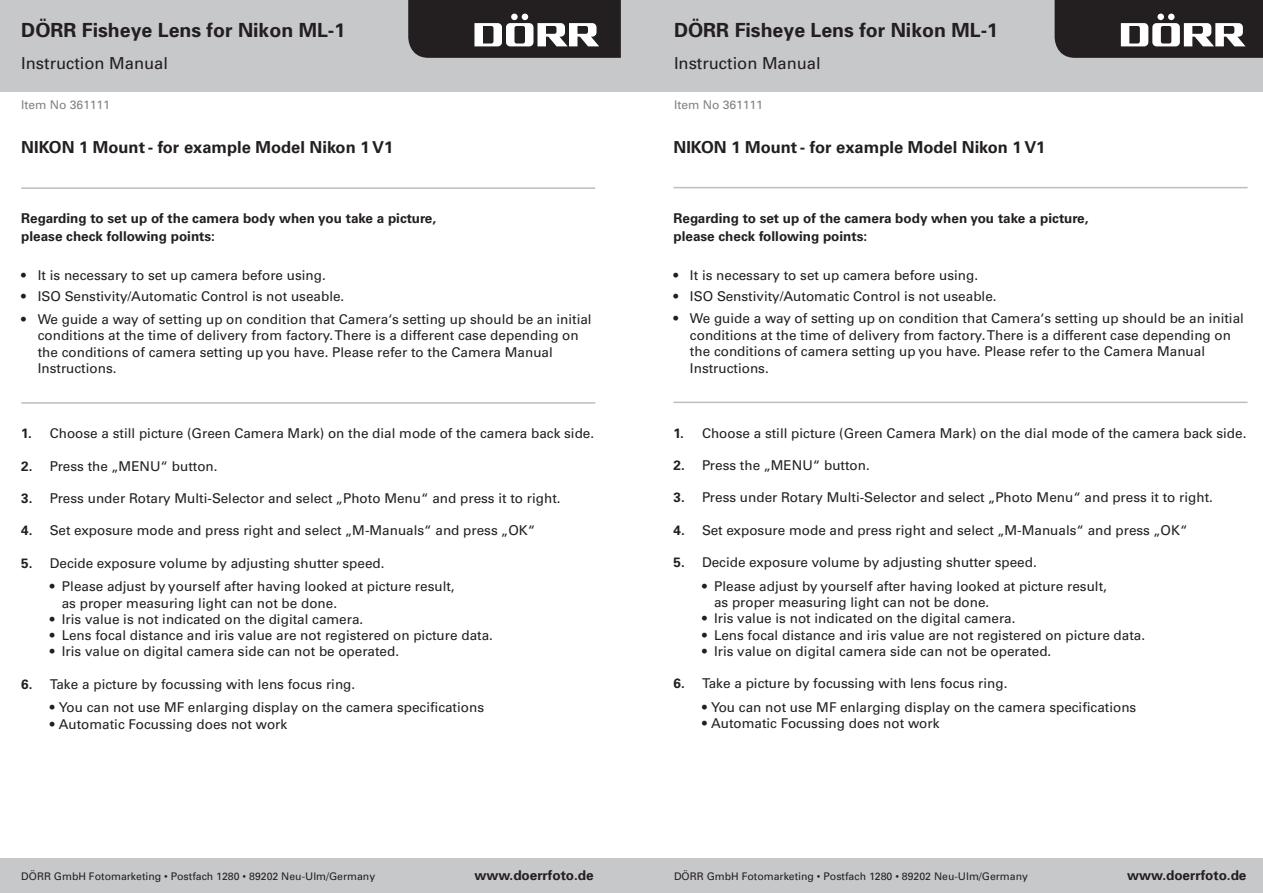
<style>
.page{position:relative;width:1263px;height:893px;background:#fff}
.page>*{position:absolute;margin:0;border:0;box-sizing:border-box;transform-origin:0 0}
.t1{font:700 19.5px "Univers";color:#231f20}
.t2{font:700 16.5px "Univers LTCYR 65";color:#231f20}
.t3{font:16.5px "Univers";color:#231f20}
.t4{font:13.5px/16.5px "Univers LTCYR 55 Roman";color:#231f20}
.t5{font:700 13.5px "Univers LTCYR 65";color:#231f20}
.Subtitel{font:700 13.5px "Univers";color:#231f20}
.t6{font:12px "Univers";color:#808285}
.t7{font:10.5px "Univers";color:#231f20}
.s1{font-family:"Univers LTCYR 65";font-weight:700}
</style>
<div class="page">
<div style="left:0;top:0;width:1263px;height:91px;background:#c7c8ca"></div>
<svg style="left:408px;top:0;width:213px;height:58px;background:#474444"></svg>
<svg style="left:1054px;top:0;width:209px;height:58px;background:#474445"></svg>
<div style="left:0;top:859px;width:1263px;height:34px;background:#c7c8ca"></div>
<hr style="left:21px;top:187px;width:574px;height:2px;background:#bcbdc0">
<hr style="left:21px;top:402px;width:574px;height:2px;background:#bcbdc0">
<hr style="left:673px;top:187px;width:574px;height:1px;background:#bcbdc0">
<hr style="left:673px;top:402px;width:574px;height:1px;background:#bcbdc0">
<p class="t1" style="left:21px;top:18px;width:326px">DÖRR Fisheye Lens for Nikon ML-1</p>
<p class="t3" style="left:21px;top:53px;width:148px">Instruction Manual</p>
<p class="t1" style="left:674px;top:18px;width:326px">DÖRR Fisheye Lens for Nikon ML-1</p>
<p class="t3" style="left:674px;top:53px;width:148px">Instruction Manual</p>
<p class="t6" style="left:21px;top:97px;width:90px">Item No 361111</p>
<p class="t6" style="left:674px;top:97px;width:90px">Item No 361111</p>
<p class="t2" style="left:673px;top:135px;width:373px">NIKON 1 Mount - for example Model Nikon 1 V1</p>
<p class="t2" style="left:21px;top:136px;width:373px">NIKON 1 Mount - for example Model Nikon 1 V1</p>
<p class="t5" style="left:21px;top:209px;width:416px">Regarding to set up of the camera body when you take a picture,</p>
<p class="t5" style="left:21px;top:227px;width:195px">please check following points:</p>
<p class="t4" style="left:21px;top:267px;width:306px">• It is necessary to set up camera before using.</p>
<p class="t4" style="left:21px;top:288px;width:325px">• ISO Senstivity/Automatic Control is not useable.</p>
<p class="t4" style="left:38px;top:310px;width:555px;text-indent:-16px">• We guide a way of setting up on condition that Camera‘s setting up should be an initial conditions at the time of delivery from factory. There is a different case depending on the conditions of camera setting up you have. Please refer to the Camera Manual</p>
<p class="t4" style="left:38px;top:360px;width:80px">Instructions.</p>
<p class="t4" style="left:21px;top:424px;width:574px"><span class="s1">1.</span> Choose a still picture (Green Camera Mark) on the dial mode of the camera back side.</p>
<p class="t4" style="left:21px;top:457px;width:198px"><span class="s1">2.</span> Press the „MENU“ button.</p>
<p class="t4" style="left:21px;top:489px;width:541px"><span class="s1">3.</span> Press under Rotary Multi-Selector and select „Photo Menu“ and press it to right.</p>
<p class="t4" style="left:21px;top:522px;width:516px"><span class="s1">4.</span> Set exposure mode and press right and select „M-Manuals“ and press „OK“</p>
<p class="t4" style="left:21px;top:554px;width:365px"><span class="s1">5.</span> Decide exposure volume by adjusting shutter speed.</p>
<p class="t4" style="left:50px;top:578px;width:406px">• Please adjust by yourself after having looked at picture result,</p>
<p class="t4" style="left:62px;top:594px;width:277px">as proper measuring light can not be done.</p>
<p class="t4" style="left:50px;top:610px;width:315px">• Iris value is not indicated on the digital camera.</p>
<p class="t4" style="left:50px;top:626px;width:445px">• Lens focal distance and iris value are not registered on picture data.</p>
<p class="t4" style="left:50px;top:643px;width:351px">• Iris value on digital camera side can not be operated.</p>
<p class="t4" style="left:21px;top:675px;width:336px"><span class="s1">6.</span> Take a picture by focussing with lens focus ring.</p>
<p class="t4" style="left:50px;top:699px;width:436px">• You can not use MF enlarging display on the camera specifications</p>
<p class="t4" style="left:50px;top:715px;width:239px">• Automatic Focussing does not work</p>
<p class="t7" style="left:21px;top:870px;width:355px">DÖRR GmbH Fotomarketing • Postfach 1280 • 89202 Neu-Ulm/Germany</p>
<p class="Subtitel" style="left:474px;top:866px;width:121px">www.doerrfoto.de</p>
<p class="t5" style="left:673px;top:208px;width:416px">Regarding to set up of the camera body when you take a picture,</p>
<p class="t5" style="left:673px;top:226px;width:195px">please check following points:</p>
<p class="t4" style="left:673px;top:266px;width:306px">• It is necessary to set up camera before using.</p>
<p class="t4" style="left:673px;top:287px;width:325px">• ISO Senstivity/Automatic Control is not useable.</p>
<p class="t4" style="left:690px;top:310px;width:555px;text-indent:-16px">• We guide a way of setting up on condition that Camera‘s setting up should be an initial conditions at the time of delivery from factory. There is a different case depending on the conditions of camera setting up you have. Please refer to the Camera Manual</p>
<p class="t4" style="left:690px;top:359px;width:80px">Instructions.</p>
<p class="t4" style="left:673px;top:424px;width:574px"><span class="s1">1.</span> Choose a still picture (Green Camera Mark) on the dial mode of the camera back side.</p>
<p class="t4" style="left:673px;top:456px;width:198px"><span class="s1">2.</span> Press the „MENU“ button.</p>
<p class="t4" style="left:673px;top:489px;width:541px"><span class="s1">3.</span> Press under Rotary Multi-Selector and select „Photo Menu“ and press it to right.</p>
<p class="t4" style="left:673px;top:521px;width:516px"><span class="s1">4.</span> Set exposure mode and press right and select „M-Manuals“ and press „OK“</p>
<p class="t4" style="left:673px;top:554px;width:365px"><span class="s1">5.</span> Decide exposure volume by adjusting shutter speed.</p>
<p class="t4" style="left:702px;top:577px;width:406px">• Please adjust by yourself after having looked at picture result,</p>
<p class="t4" style="left:714px;top:593px;width:277px">as proper measuring light can not be done.</p>
<p class="t4" style="left:702px;top:610px;width:315px">• Iris value is not indicated on the digital camera.</p>
<p class="t4" style="left:702px;top:626px;width:445px">• Lens focal distance and iris value are not registered on picture data.</p>
<p class="t4" style="left:702px;top:642px;width:351px">• Iris value on digital camera side can not be operated.</p>
<p class="t4" style="left:673px;top:674px;width:336px"><span class="s1">6.</span> Take a picture by focussing with lens focus ring.</p>
<p class="t4" style="left:702px;top:698px;width:436px">• You can not use MF enlarging display on the camera specifications</p>
<p class="t4" style="left:702px;top:714px;width:239px">• Automatic Focussing does not work</p>
<p class="t7" style="left:674px;top:870px;width:355px">DÖRR GmbH Fotomarketing • Postfach 1280 • 89202 Neu-Ulm/Germany</p>
<p class="Subtitel" style="left:1127px;top:866px;width:121px">www.doerrfoto.de</p>
</div>
